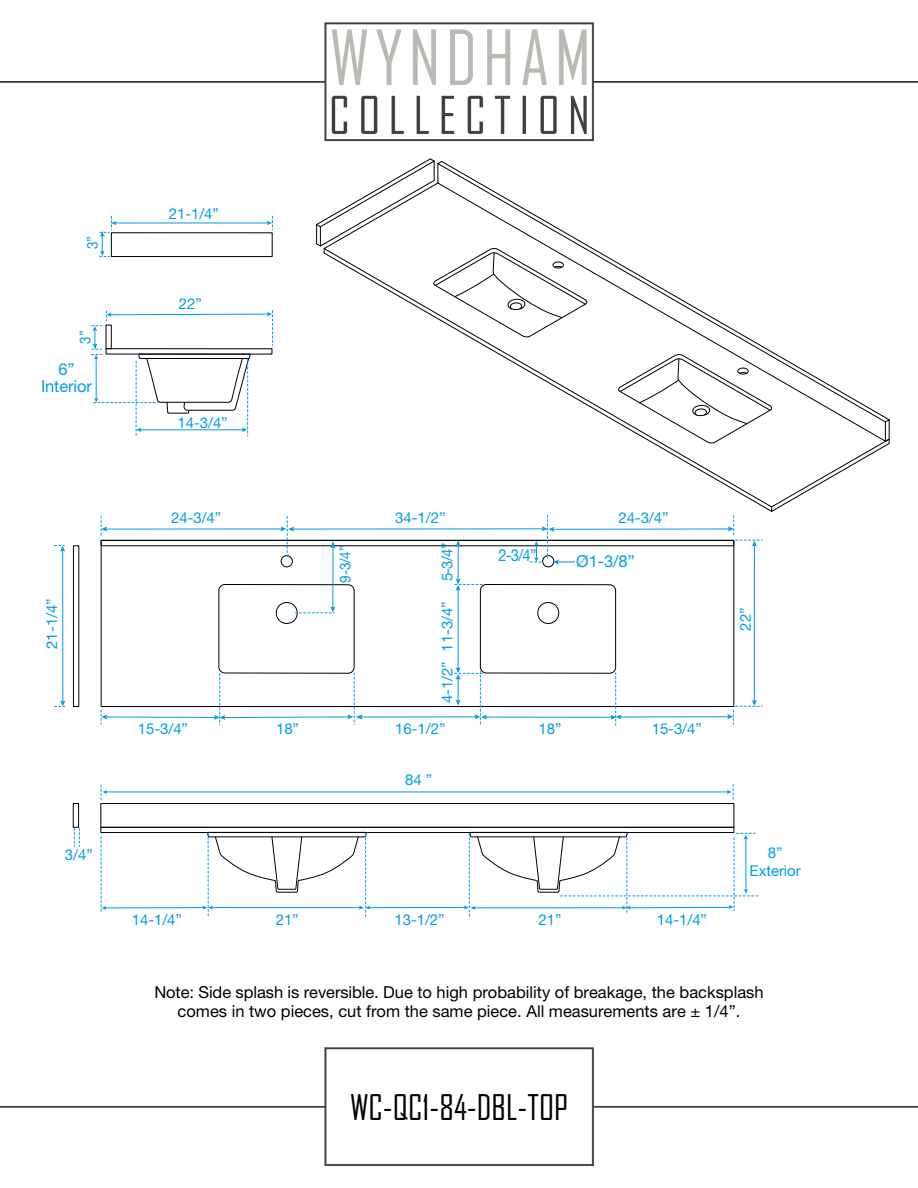
<style>
.page{position:relative;width:918px;height:1188px;background:#fff}
.page>*{position:absolute;margin:0;border:0;box-sizing:border-box;transform-origin:0 0}
.t1{font:33.9px "Agency FB";color:#000}
.t2{font:16.5px/19.8px "Helvetica Neue LT Std";color:#000;text-align:center}
.t3{font:16.5px/16.5px "Helvetica Neue LT Std";letter-spacing:-.005em;color:#009ee3;text-align:center}
.t4{font:16.5px "Helvetica Neue LT Std";letter-spacing:-.005em;color:#009ee3;scale:.9 1}
.t5{font:15px/18px "Helvetica Neue LT Std";letter-spacing:-.005em;color:#009ee3;text-align:center}
.t6{font:15px "Helvetica Neue LT Std";letter-spacing:-.005em;color:#009ee3;scale:.9 1}
</style>
<div class="page">
<img style="left:0;top:22px;width:918px;height:1144px">
<div style="left:100px;top:827px;width:634px;height:6px;border:1px solid #000"></div>
<div style="left:100px;top:803px;width:634px;height:25px;border:1px solid #000"></div>
<div style="left:73px;top:803px;width:6px;height:25px;border:1px solid #000"></div>
<div style="left:101px;top:540px;width:633px;height:6px;border:1px solid #000"></div>
<div style="left:73px;top:545px;width:6px;height:162px;border:1px solid #000"></div>
<div style="left:218px;top:584px;width:137px;height:90px;border:1px solid #000;border-radius:6px"></div>
<div style="left:276px;top:602px;width:22px;height:22px;border:1px solid #000;border-radius:50%"></div>
<div style="left:281px;top:555px;width:12px;height:12px;border:1px solid #000;border-radius:50%"></div>
<div style="left:480px;top:584px;width:136px;height:90px;border:1px solid #000;border-radius:6px"></div>
<div style="left:537px;top:602px;width:22px;height:22px;border:1px solid #000;border-radius:50%"></div>
<div style="left:542px;top:555px;width:12px;height:12px;border:1px solid #000;border-radius:50%"></div>
<svg style="left:590px;top:160px;width:297px;height:88px"></svg>
<svg style="left:323px;top:248px;width:567px;height:264px"></svg>
<svg style="left:322px;top:182px;width:451px;height:326px"></svg>
<div style="left:111px;top:232px;width:162px;height:25px;border:1px solid #000"></div>
<svg style="left:616px;top:353px;width:159px;height:91px"></svg>
<svg style="left:315px;top:158px;width:275px;height:180px"></svg>
<svg style="left:267px;top:216px;width:6px;height:14px"></svg>
<hr style="left:114px;top:223px;width:155px;height:1px;background:#009ee3">
<svg style="left:100px;top:216px;width:17px;height:41px"></svg>
<hr style="left:105px;top:529px;width:178px;height:1px;background:#009ee3">
<svg style="left:101px;top:516px;width:6px;height:21px"></svg>
<hr style="left:552px;top:529px;width:178px;height:1px;background:#009ee3">
<hr style="left:292px;top:529px;width:252px;height:1px;background:#009ee3">
<svg style="left:281px;top:516px;width:13px;height:42px"></svg>
<hr style="left:485px;top:717px;width:128px;height:1px;background:#009ee3">
<hr style="left:620px;top:716px;width:110px;height:1px;background:#009ee3">
<svg style="left:610px;top:672px;width:12px;height:53px"></svg>
<svg style="left:54px;top:545px;width:11px;height:7px"></svg>
<hr style="left:62px;top:549px;width:1px;height:153px;background:#009ee3">
<svg style="left:54px;top:700px;width:11px;height:7px"></svg>
<svg style="left:456px;top:540px;width:5px;height:7px"></svg>
<hr style="left:458px;top:544px;width:1px;height:36px;background:#009ee3">
<svg style="left:455px;top:579px;width:29px;height:12px"></svg>
<hr style="left:458px;top:588px;width:1px;height:81px;background:#009ee3">
<svg style="left:330px;top:541px;width:6px;height:7px"></svg>
<hr style="left:333px;top:546px;width:1px;height:62px;background:#009ee3">
<svg style="left:295px;top:607px;width:40px;height:7px"></svg>
<svg style="left:728px;top:516px;width:34px;height:31px"></svg>
<hr style="left:754px;top:544px;width:1px;height:158px;background:#009ee3">
<svg style="left:727px;top:700px;width:35px;height:24px"></svg>
<svg style="left:455px;top:667px;width:32px;height:58px"></svg>
<hr style="left:361px;top:717px;width:116px;height:1px;background:#009ee3">
<svg style="left:101px;top:673px;width:262px;height:52px"></svg>
<svg style="left:74px;top:828px;width:6px;height:18px"></svg>
<svg style="left:727px;top:784px;width:7px;height:15px"></svg>
<hr style="left:106px;top:792px;width:623px;height:1px;background:#009ee3">
<svg style="left:101px;top:785px;width:6px;height:15px"></svg>
<hr style="left:369px;top:907px;width:97px;height:1px;background:#009ee3">
<svg style="left:203px;top:831px;width:167px;height:87px"></svg>
<hr style="left:105px;top:907px;width:100px;height:1px;background:#009ee3">
<svg style="left:101px;top:837px;width:5px;height:76px"></svg>
<svg style="left:464px;top:831px;width:295px;height:86px"></svg>
<svg style="left:530px;top:515px;width:45px;height:50px"></svg>
<svg style="left:92px;top:311px;width:181px;height:126px"></svg>
<p class="t6" style="left:83px;top:249px;width:16px;rotate:-90deg">3”</p>
<p class="t6" style="left:76px;top:344px;width:16px;rotate:-90deg">3”</p>
<p class="t3" style="left:41px;top:361px;width:53px">6”<br>Interior</p>
<p class="t5" style="left:43px;top:649px;width:52px;rotate:-90deg">21-1/4”</p>
<p class="t5" style="left:65px;top:846px;width:29px">3/4”</p>
<p class="t5" style="left:169px;top:205px;width:52px">21-1/4”</p>
<p class="t5" style="left:179px;top:294px;width:24px">22”</p>
<p class="t5" style="left:178px;top:414px;width:52px">14-3/4”</p>
<p class="t5" style="left:171px;top:508px;width:52px">24-3/4”</p>
<p class="t5" style="left:395px;top:508px;width:52px">34-1/2”</p>
<p class="t5" style="left:618px;top:508px;width:52px">24-3/4”</p>
<p class="t6" style="left:336px;top:583px;width:43px;rotate:-90deg">9-3/4”</p>
<p class="t5" style="left:438px;top:581px;width:40px;rotate:-90deg">5-3/4”</p>
<p class="t4" style="left:498px;top:545px;width:44px">2-3/4”</p>
<p class="t3" style="left:576px;top:553px;width:60px">Ø1-3/8”</p>
<p class="t5" style="left:438px;top:652px;width:52px;rotate:-90deg">11-3/4”</p>
<p class="t5" style="left:736px;top:631px;width:24px;rotate:-90deg">22”</p>
<p class="t5" style="left:438px;top:703px;width:43px;rotate:-90deg">4-1/2”</p>
<p class="t5" style="left:138px;top:719px;width:52px">15-3/4”</p>
<p class="t5" style="left:276px;top:719px;width:24px">18”</p>
<p class="t5" style="left:395px;top:719px;width:52px">16-1/2”</p>
<p class="t5" style="left:538px;top:719px;width:24px">18”</p>
<p class="t5" style="left:652px;top:719px;width:52px">15-3/4”</p>
<p class="t5" style="left:405px;top:771px;width:29px">84 ”</p>
<p class="t5" style="left:132px;top:910px;width:52px">14-1/4”</p>
<p class="t5" style="left:276px;top:911px;width:24px">21”</p>
<p class="t5" style="left:394px;top:910px;width:52px">13-1/2”</p>
<p class="t5" style="left:539px;top:911px;width:24px">21”</p>
<p class="t5" style="left:657px;top:910px;width:52px">14-1/4”</p>
<p class="t5" style="left:750px;top:844px;width:53px">8”<br>Exterior</p>
<p class="t2" style="left:154px;top:982px;width:611px">Note: Side splash is reversible. Due to high probability of breakage, the backsplash comes in two pieces, cut from the same piece. All measurements are ± 1/4”.</p>
<h1 class="t1" style="left:350px;top:1087px;width:219px">WC-QC1-84-DBL-TOP</h1>
</div>
